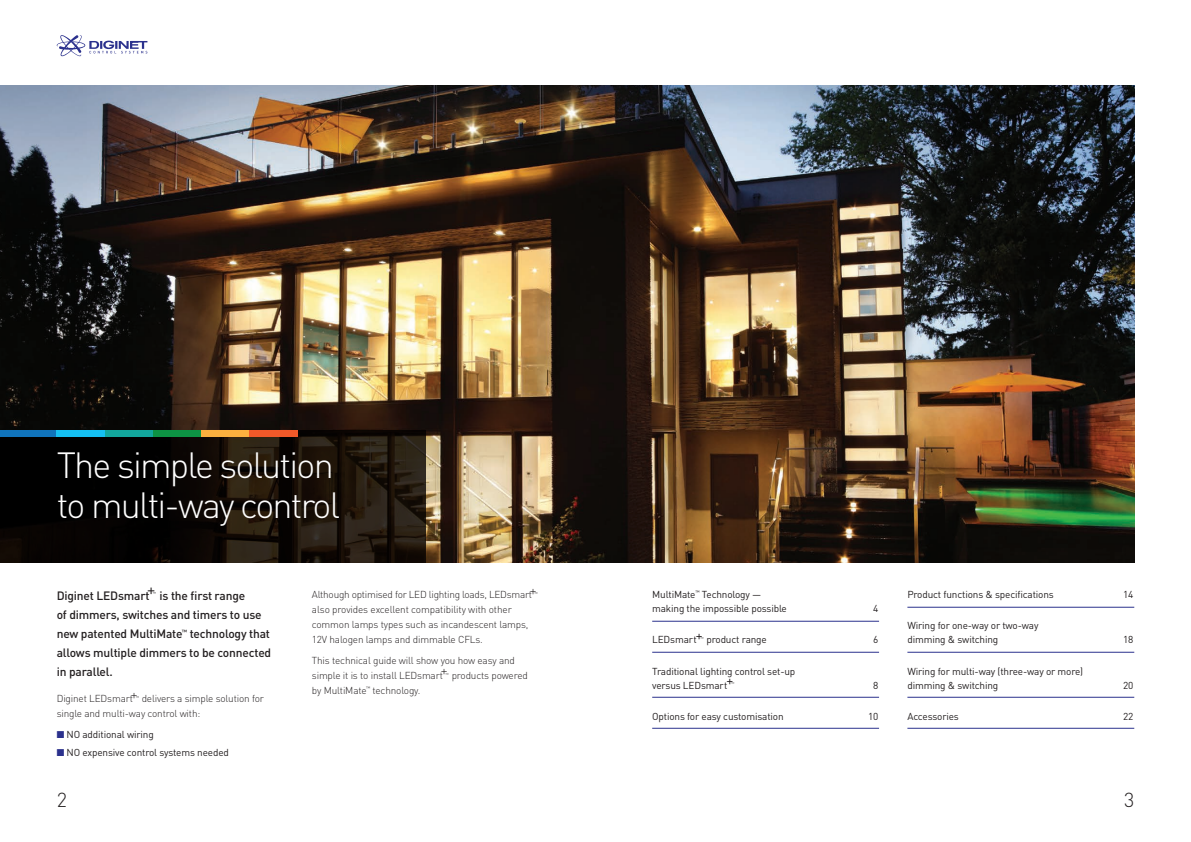
<style>
.page{position:relative;width:1191px;height:842px;background:#fff}
.page>*{position:absolute;margin:0;border:0;box-sizing:border-box;transform-origin:0 0}
.t1{font:300 36px/40px "DIN Pro";letter-spacing:-.05em;color:#fff}
.t2{font:300 20px "DIN Pro";color:#231f20}
.t3{font:500 12px/19px "DIN Pro";letter-spacing:-.015em;color:#231f20}
.t4{font:10px/14px "DIN Pro";letter-spacing:-.015em;color:#231f20}
.t5{font:300 10px/15px "DIN Pro";letter-spacing:-.015em;color:#231f20}
.t6{font:300 4.2px "DIN Pro";color:#231f20}
.t7{font:300 4px "DIN Pro";color:#231f20}
.s1{color:#2b318d}
</style>
<div class="page">
<svg style="left:57px;top:35px;width:90px;height:21px"></svg>
<img style="left:0;top:85px;width:1134px;height:477px">
<svg style="left:0;top:430px;width:425px;height:132px;background:#110c07"></svg>
<div style="left:0;top:430px;width:57px;height:6px;background:#1074bc"></div>
<div style="left:57px;top:430px;width:48px;height:6px;background:#15c0f2"></div>
<div style="left:105px;top:430px;width:48px;height:6px;background:#12a79d"></div>
<div style="left:153px;top:430px;width:48px;height:6px;background:#0d9344"></div>
<div style="left:201px;top:430px;width:48px;height:6px;background:#fbb03f"></div>
<div style="left:249px;top:430px;width:49px;height:6px;background:#f15929"></div>
<hr style="left:652px;top:621px;width:227px;height:1px;background:#2b318d">
<hr style="left:652px;top:652px;width:227px;height:1px;background:#2b318d">
<hr style="left:652px;top:697px;width:227px;height:1px;background:#2b318d">
<hr style="left:652px;top:728px;width:227px;height:1px;background:#2b318d">
<hr style="left:907px;top:607px;width:227px;height:1px;background:#2b318d">
<hr style="left:907px;top:652px;width:227px;height:1px;background:#2b318d">
<hr style="left:907px;top:697px;width:227px;height:1px;background:#2b318d">
<hr style="left:907px;top:728px;width:227px;height:1px;background:#2b318d">
<h1 class="t1" style="left:57px;top:443px;width:285px">The simple solution to multi-way control</h1>
<p class="t3" style="left:57px;top:586px;width:190px">Diginet LEDsmart<sup>+</sup> is the first range</p>
<p class="t6" style="left:153px;top:591px;width:5px">™</p>
<p class="t3" style="left:57px;top:605px;width:216px">of dimmers, switches and timers to use new patented MultiMate<sup>™</sup> technology that allows multiple dimmers to be connected in parallel.</p>
<p class="t5" style="left:57px;top:691px;width:209px">Diginet LEDsmart<sup>+</sup> delivers a simple solution for</p>
<p class="t7" style="left:136px;top:695px;width:5px">™</p>
<p class="t5" style="left:57px;top:706px;width:145px">single and multi-way control with:</p>
<p class="t4" style="left:57px;top:727px;width:99px"><span class="s1">■</span> NO additional wiring</p>
<p class="t4" style="left:57px;top:745px;width:174px"><span class="s1">■</span> NO expensive control systems needed</p>
<p class="t5" style="left:312px;top:587px;width:226px">Although optimised for LED lighting loads, LEDsmart<sup>+</sup></p>
<p class="t7" style="left:534px;top:591px;width:5px">™</p>
<p class="t5" style="left:312px;top:602px;width:218px">also provides excellent compatibility with other common lamps types such as incandescent lamps,<br>12V halogen lamps and dimmable CFLs.</p>
<p class="t5" style="left:312px;top:653px;width:217px">This technical guide will show you how easy and simple it is to install LEDsmart<sup>+</sup> products powered</p>
<p class="t7" style="left:445px;top:672px;width:5px">™</p>
<p class="t5" style="left:312px;top:683px;width:110px">by MultiMate<sup>™</sup> technology.</p>
<p class="t4" style="left:652px;top:587px;width:136px">MultiMate<sup>™</sup> Technology — making the impossible possible</p>
<p class="t4" style="left:873px;top:601px;width:7px">4</p>
<p class="t4" style="left:652px;top:632px;width:116px">LEDsmart<sup>+</sup> product range</p>
<p class="t7" style="left:700px;top:636px;width:5px">™</p>
<p class="t4" style="left:873px;top:632px;width:7px">6</p>
<p class="t4" style="left:652px;top:663px;width:145px">Traditional lighting control set-up versus LEDsmart<sup>+</sup></p>
<p class="t7" style="left:731px;top:681px;width:5px">™</p>
<p class="t4" style="left:873px;top:677px;width:7px">8</p>
<p class="t4" style="left:652px;top:708px;width:133px">Options for easy customisation</p>
<p class="t4" style="left:868px;top:708px;width:12px">10</p>
<p class="t4" style="left:907px;top:587px;width:148px">Product functions &amp; specifications</p>
<p class="t4" style="left:1123px;top:587px;width:12px">14</p>
<p class="t4" style="left:907px;top:618px;width:133px">Wiring for one-way or two-way dimming &amp; switching</p>
<p class="t4" style="left:1123px;top:632px;width:12px">18</p>
<p class="t4" style="left:907px;top:663px;width:177px">Wiring for multi-way (three-way or more) dimming &amp; switching</p>
<p class="t4" style="left:1123px;top:677px;width:12px">20</p>
<p class="t4" style="left:907px;top:708px;width:53px">Accessories</p>
<p class="t4" style="left:1123px;top:708px;width:12px">22</p>
<h2 class="t2" style="left:57px;top:786px;width:12px">2</h2>
<h2 class="t2" style="left:1124px;top:786px;width:12px">3</h2>
</div>
